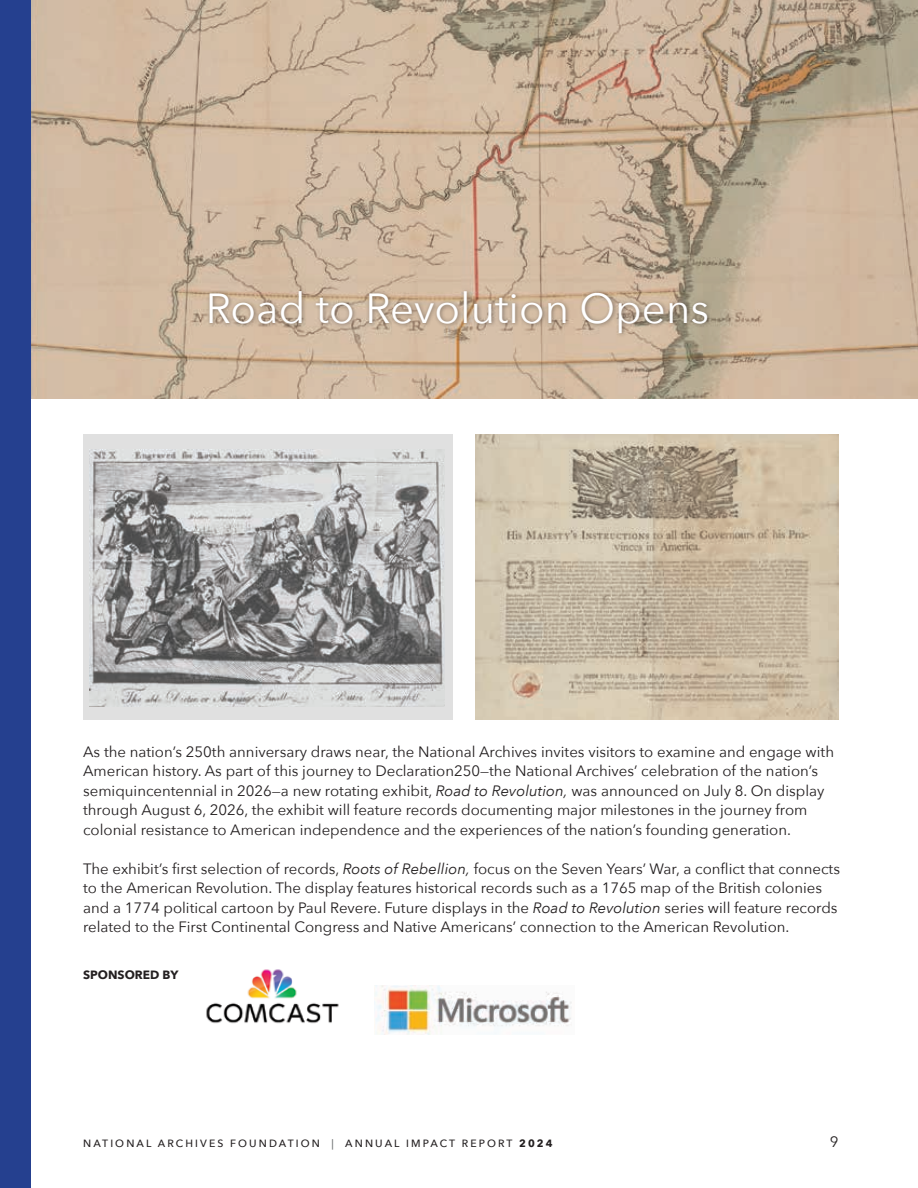
<style>
.page{position:relative;width:918px;height:1188px;background:#fff}
.page>*{position:absolute;margin:0;border:0;box-sizing:border-box;transform-origin:0 0}
.t1{font:42px "Avenir Next";color:#fff}
.t2{font:15px/19.5px "Avenir Next";color:#231f20}
.t3{font:700 12px "Avenir Next";color:#231f20}
.t4{font:500 10.5px "Avenir Next";letter-spacing:.2em;color:#231f20}
.s1{font-style:italic}
.s2{color:#6d6f71}
.s3{font-weight:700}
</style>
<div class="page">
<svg style="left:30px;top:0;width:888px;height:398px;background:#c7b199"></svg>
<div style="left:0;top:0;width:30px;height:1188px;background:#25408f"></div>
<div style="left:206px;top:288px;width:506px;height:51px;background:#231f20;opacity:.48"></div>
<div style="left:83px;top:434px;width:370px;height:285px;background:#e0e0e0"></div>
<img style="left:89px;top:449px;width:355px;height:258px">
<img style="left:476px;top:434px;width:362px;height:285px">
<img style="left:375px;top:985px;width:197px;height:49px">
<img style="left:206px;top:969px;width:133px;height:55px">
<h1 class="t1" style="left:206px;top:273px;width:505px">Road to Revolution Opens</h1>
<p class="t2" style="left:83px;top:741px;width:752px">As the nation’s 250th anniversary draws near, the National Archives invites visitors to examine and engage with American history. As part of this journey to Declaration250—the National Archives’ celebration of the nation’s semiquincentennial in 2026—a new rotating exhibit, <span class="s1">Road to Revolution,</span> was announced on July 8. On display through August 6, 2026, the exhibit will feature records documenting major milestones in the journey from colonial resistance to American independence and the experiences of the nation’s founding generation.</p>
<p class="t2" style="left:83px;top:858px;width:758px">The exhibit’s first selection of records, <span class="s1">Roots of Rebellion,</span> focus on the Seven Years’ War, a conflict that connects to the American Revolution. The display features historical records such as a 1765 map of the British colonies and a 1774 political cartoon by Paul Revere. Future displays in the <span class="s1">Road to Revolution</span> series will feature records related to the First Continental Congress and Native Americans’ connection to the American Revolution.</p>
<p class="t3" style="left:83px;top:964px;width:97px">SPONSORED BY</p>
<p class="t4" style="left:83px;top:1135px;width:471px">NATIONAL ARCHIVES FOUNDATION <span class="s2">|</span> ANNUAL IMPACT REPORT <span class="s3">2024</span></p>
<p class="t2" style="left:830px;top:1131px;width:10px">9</p>
</div>
